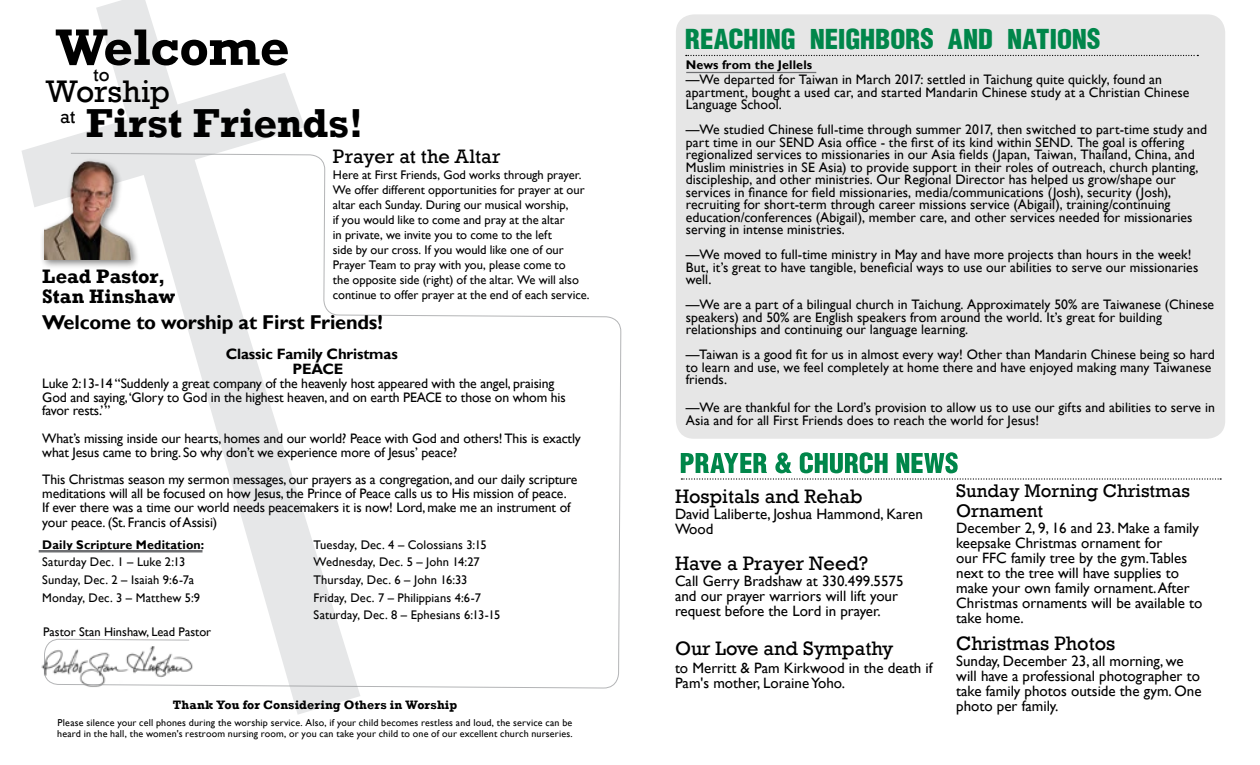
<style>
.page{position:relative;width:1260px;height:765px;background:#fff}
.page>*{position:absolute;margin:0;border:0;box-sizing:border-box;transform-origin:0 0}
.t1{font:700 52.12px "Rockwell";letter-spacing:-.01em;color:#000}
.t2{font:700 41.5px "Rockwell";color:#000}
.t3{font:32px "Rockwell";letter-spacing:-.005em;color:#000}
.t4{font:30px "Helvetica Condensed Black Se";letter-spacing:-.005em;color:#00864a}
.t5{font:20px "Rockwell";color:#000}
.t6{font:700 20px "Gill Sans";letter-spacing:-.01em;color:#000}
.t7{font:700 20px/20px "Rockwell";letter-spacing:.005em;color:#000}
.t8{font:19px "Rockwell";color:#000}
.t9{font:18.75px/20px "Rockwell";color:#000}
.t10{font:15px/15px "Gill Sans";color:#000}
.t11{font:700 15px/15px "Gill Sans";letter-spacing:-.01em;color:#000}
.t12{font:13.75px/12.5px "Gill Sans";color:#000}
.t13{font:12.5px/15px "Gill Sans";color:#000}
.t14{font:700 12.5px "Gill Sans";letter-spacing:.015em;color:#000}
.t15{font:700 12.5px "Rockwell";letter-spacing:.015em;color:#000}
.t16{font:10px/11.2px "Gill Sans";letter-spacing:.015em;color:#000}
</style>
<div class="page">
<svg style="left:22px;top:129px;width:74px;height:78px"></svg>
<svg style="left:96px;top:0;width:264px;height:715px"></svg>
<svg style="left:44px;top:153px;width:577px;height:535px"></svg>
<div style="left:40px;top:158px;width:100px;height:111px;background:#000;opacity:.5"></div>
<img style="left:44px;top:153px;width:91px;height:106px">
<div style="left:676px;top:14px;width:549px;height:425px;background:#e6e6e6;border-radius:18px"></div>
<svg style="left:686px;top:55px;width:512px;height:1px"></svg>
<svg style="left:681px;top:452px;width:540px;height:28px"></svg>
<hr style="left:686px;top:72px;width:130px;height:1px;background:#6d6e71">
<hr style="left:39px;top:550px;width:163px;height:2px;background:#6d6e71">
<h1 class="t1" style="left:56px;top:16px;width:235px">Welcome</h1>
<h3 class="t8" style="left:93px;top:64px;width:18px">to</h3>
<h3 class="t3" style="left:46px;top:72px;width:126px">Worship</h3>
<h2 class="t2" style="left:60px;top:98px;width:305px"><sup>at</sup> First Friends!</h2>
<h3 class="t7" style="left:42px;top:266px;width:134px">Lead Pastor,<br>Stan Hinshaw</h3>
<h3 class="t5" style="left:333px;top:145px;width:169px">Prayer at the Altar</h3>
<p class="t13" style="left:333px;top:167px;width:258px">Here at First Friends, God works through prayer.<br>We offer different opportunities for prayer at our altar each Sunday. During our musical worship,<br>if you would like to come and pray at the altar<br>in private, we invite you to come to the left<br>side by our cross. If you would like one of our Prayer Team to pray with you, please come to<br>the opposite side (right) of the altar. We will also continue to offer prayer at the end of each service.</p>
<h3 class="t6" style="left:42px;top:310px;width:342px">Welcome to worship at First Friends!</h3>
<p class="t11" style="left:292px;top:347px;width:107px;text-indent:-66px">Classic Family Christmas<br>PEACE</p>
<p class="t12" style="left:42px;top:377px;width:525px;line-height:13.8px">Luke 2:13-14 “Suddenly a great company of the heavenly host appeared with the angel, praising<br>God and saying,‘Glory to God in the highest heaven, and on earth PEACE to those on whom his favor rests.’”</p>
<p class="t12" style="left:42px;top:432px;width:540px;line-height:13.8px">What’s missing inside our hearts, homes and our world? Peace with God and others! This is exactly what Jesus came to bring. So why don’t we experience more of Jesus’ peace?</p>
<p class="t12" style="left:42px;top:473px;width:537px;line-height:13.8px">This Christmas season my sermon messages, our prayers as a congregation, and our daily scripture meditations will all be focused on how Jesus, the Prince of Peace calls us to His mission of peace.<br>If ever there was a time our world needs peacemakers it is now! Lord, make me an instrument of</p>
<p class="t12" style="left:42px;top:516px;width:177px">your peace. (St. Francis of Assisi)</p>
<p class="t14" style="left:42px;top:537px;width:164px">Daily Scripture Meditation:</p>
<p class="t13" style="left:42px;top:553px;width:159px;line-height:17.6px">Saturday Dec. 1 – Luke 2:13<br>Sunday, Dec. 2 – Isaiah 9:6-7a<br>Monday, Dec. 3 – Matthew 5:9</p>
<p class="t13" style="left:43px;top:625px;width:170px">Pastor Stan Hinshaw, Lead Pastor</p>
<p class="t13" style="left:314px;top:536px;width:188px;line-height:17.6px">Tuesday, Dec. 4 – Colossians 3:15<br>Wednesday, Dec. 5 – John 14:27<br>Thursday, Dec. 6 – John 16:33<br>Friday, Dec. 7 – Philippians 4:6-7<br>Saturday, Dec. 8 – Ephesians 6:13-15</p>
<p class="t15" style="left:173px;top:697px;width:286px">Thank You for Considering Others in Worship</p>
<p class="t16" style="left:57px;top:717px;width:517px">Please silence your cell phones during the worship service. Also, if your child becomes restless and loud, the service can be heard in the hall, the women's restroom nursing room, or you can take your child to one of our excellent church nurseries.</p>
<h3 class="t4" style="left:685px;top:27px;width:417px">REACHING NEIGHBORS AND NATIONS</h3>
<p class="t14" style="left:686px;top:57px;width:128px">News from the Jellels</p>
<p class="t12" style="left:686px;top:74px;width:505px">—We departed for Taiwan in March 2017: settled in Taichung quite quickly, found an apartment, bought a used car, and started Mandarin Chinese study at a Christian Chinese<br>Language School.</p>
<p class="t12" style="left:686px;top:124px;width:523px">—We studied Chinese full-time through summer 2017, then switched to part-time study and part time in our SEND Asia office - the first of its kind within SEND. The goal is offering regionalized services to missionaries in our Asia fields (Japan, Taiwan, Thailand, China, and Muslim ministries in SE Asia) to provide support in their roles of outreach, church planting, discipleship, and other ministries. Our Regional Director has helped us grow/shape our services in finance for field missionaries, media/communications (Josh), security (Josh), recruiting for short-term through career missions service (Abigail), training/continuing education/conferences (Abigail), member care, and other services needed for missionaries serving in intense ministries.</p>
<p class="t12" style="left:686px;top:249px;width:514px">—We moved to full-time ministry in May and have more projects than hours in the week!<br>But, it’s great to have tangible, beneficial ways to use our abilities to serve our missionaries well.</p>
<p class="t12" style="left:686px;top:299px;width:530px">—We are a part of a bilingual church in Taichung. Approximately 50% are Taiwanese (Chinese speakers) and 50% are English speakers from around the world. It’s great for building relationships and continuing our language learning.</p>
<p class="t12" style="left:686px;top:349px;width:531px">—Taiwan is a good fit for us in almost every way! Other than Mandarin Chinese being so hard to learn and use, we feel completely at home there and have enjoyed making many Taiwanese friends.</p>
<p class="t12" style="left:686px;top:402px;width:531px">—We are thankful for the Lord’s provision to allow us to use our gifts and abilities to serve in<br>Asia and for all First Friends does to reach the world for Jesus!</p>
<h3 class="t5" style="left:675px;top:484px;width:189px">Hospitals and Rehab</h3>
<p class="t10" style="left:675px;top:506px;width:249px">David Laliberte, Joshua Hammond, Karen<br>Wood</p>
<h3 class="t5" style="left:675px;top:552px;width:195px">Have a Prayer Need?</h3>
<p class="t10" style="left:675px;top:574px;width:230px">Call Gerry Bradshaw at 330.499.5575 and our prayer warriors will lift your request before the Lord in prayer.</p>
<h3 class="t5" style="left:675px;top:637px;width:220px">Our Love and Sympathy</h3>
<p class="t10" style="left:675px;top:661px;width:259px">to Merritt &amp; Pam Kirkwood in the death if<br>Pam's mother, Loraine Yoho.</p>
<h3 class="t9" style="left:956px;top:481px;width:235px">Sunday Morning Christmas<br>Ornament</h3>
<p class="t10" style="left:956px;top:521px;width:248px">December 2, 9, 16 and 23. Make a family keepsake Christmas ornament for<br>our FFC family tree by the gym.Tables next to the tree will have supplies to make your own family ornament. After Christmas ornaments will be available to take home.</p>
<h3 class="t5" style="left:956px;top:632px;width:161px">Christmas Photos</h3>
<p class="t10" style="left:956px;top:654px;width:247px">Sunday, December 23, all morning, we will have a professional photographer to take family photos outside the gym. One photo per family.</p>
</div>
